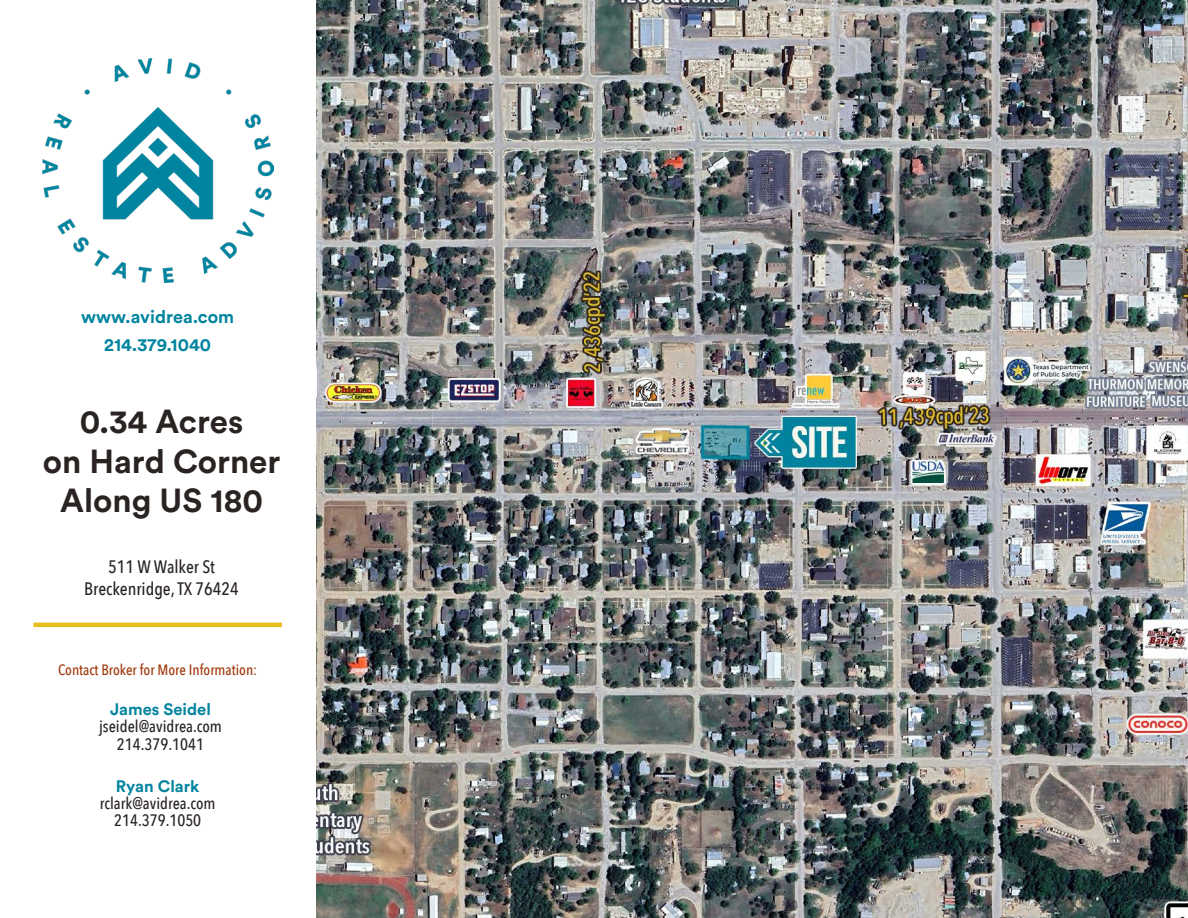
<style>
.page{position:relative;width:1188px;height:918px;background:#fff}
.page>*{position:absolute;margin:0;border:0;box-sizing:border-box;transform-origin:0 0}
.t1{font:700 33px "Circular Std";color:#292422}
.t2{font:500 18px "Avenir Next Condensed";color:#292422}
.t3{font:700 18px/28px "Circular Std";color:#00849f;text-align:center}
.t4{font:500 16.5px/17.2px "Avenir Next Condensed";color:#292422;text-align:center}
.t5{font:700 16.5px "Circular Std";color:#00849f}
.t6{font:500 15px "Avenir Next Condensed";color:#9f380b}
</style>
<div class="page">
<img style="left:42px;top:58px;width:231px;height:225px">
<hr style="left:33px;top:623px;width:249px;height:4px;background:#e6bf1f">
<img style="left:317px;top:0;width:871px;height:918px">
<p class="t3" style="left:81px;top:302px;width:155px">www.avidrea.com<br>214.379.1040</p>
<p class="t1" style="left:80px;top:400px;width:165px">0.34 Acres</p>
<p class="t1" style="left:43px;top:440px;width:239px">on Hard Corner</p>
<p class="t1" style="left:60px;top:479px;width:204px">Along US 180</p>
<p class="t2" style="left:108px;top:556px;width:108px">511 W Walker St</p>
<p class="t2" style="left:84px;top:578px;width:156px">Breckenridge, TX 76424</p>
<p class="t6" style="left:58px;top:661px;width:201px">Contact Broker for More Information:</p>
<p class="t5" style="left:110px;top:699px;width:102px">James Seidel</p>
<p class="t4" style="left:99px;top:718px;width:124px">jseidel@avidrea.com<br>214.379.1041</p>
<p class="t5" style="left:116px;top:775px;width:85px">Ryan Clark</p>
<p class="t4" style="left:100px;top:795px;width:117px">rclark@avidrea.com<br>214.379.1050</p>
</div>
